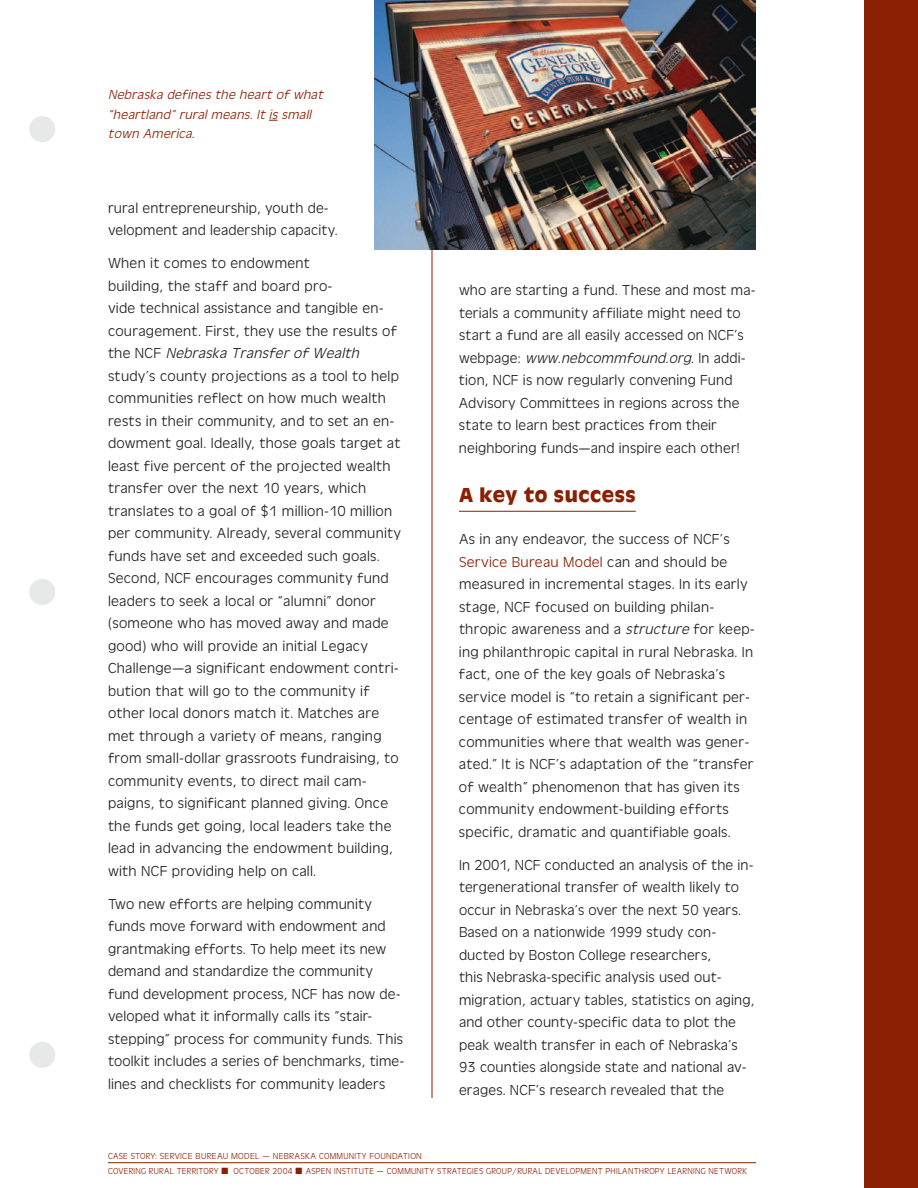
<style>
.page{position:relative;width:918px;height:1188px;background:#fff}
.page>*{position:absolute;margin:0;border:0;box-sizing:border-box;transform-origin:0 0}
.t1{font:700 21px "Antique Oli T";letter-spacing:.03em;color:#8a1f03}
.t2{font:15px/22.5px "Antique Oli T Ligh";letter-spacing:.015em;color:#231f20;scale:1.05 1}
.t3{font:15px/22.5px "Antique Oli T Ligh";letter-spacing:.015em;color:#231f20;scale:1.04 1}
.t4{font:italic 13.5px/19.5px "Antique Oli T Ligh";color:#8a1f03;scale:1.05 1}
.t5{font:9px/15px "Antique Oli T Ligh";letter-spacing:.03em;color:#8a1f03}
.s1{font-style:italic}
.s2{color:#8a1f03}
</style>
<div class="page">
<hr style="left:459px;top:511px;width:177px;height:1px;background:#8a1f03">
<div style="left:864px;top:0;width:54px;height:1188px;background:#8a1f03"></div>
<div style="left:29px;top:116px;width:26px;height:26px;background:#e7e8e8;border-radius:50%"></div>
<div style="left:29px;top:579px;width:26px;height:26px;background:#e7e8e8;border-radius:50%"></div>
<div style="left:29px;top:1042px;width:26px;height:26px;background:#e7e8e8;border-radius:50%"></div>
<hr style="left:432px;top:90px;width:1px;height:1008px;background:#8a1f03">
<hr style="left:108px;top:1162px;width:648px;height:1px;background:#8a1f03">
<img style="left:375px;top:0;width:380px;height:249px">
<p class="t4" style="left:108px;top:86px;width:209px">Nebraska defines the heart of what “heartland” rural means. It is small town America.</p>
<p class="t3" style="left:108px;top:197px;width:222px">rural entrepreneurship, youth de&shy;velopment and leadership capacity.</p>
<p class="t2" style="left:108px;top:253px;width:281px">When it comes to endowment<br>building, the staff and board pro-<br>vide technical assistance and tangible en&shy;couragement. First, they use the results of t h e N C F <span class="s1">Nebraska Transfer of Wealth </span>study’s county projections as a tool to help communities reflect on how much wealth rests in their community, and to set an en&shy;dowment goal. Ideally, those goals target at least five percent of the projected wealth transfer over the next 10 years, which translates to a goal of $1 million-10 million per community. Already, several community funds have set and exceeded such goals.<br>Second, NCF encourages community fund leaders to seek a local or “alumni” donor (someone who has moved away and made good) who will provide an initial Legacy Challenge—a significant endowment contri&shy;bution that will go to the community if other local donors match it. Matches are met through a variety of means, ranging from small-dollar grassroots fundraising, to community events, to direct mail cam&shy;paigns, to significant planned giving. Once the funds get going, local leaders take the lead in advancing the endowment building, with NCF providing help on call.</p>
<p class="t3" style="left:108px;top:893px;width:286px">Two new efforts are helping community funds move forward with endowment and grantmaking efforts. To help meet its new demand and standardize the community fund development process, NCF has now de&shy;veloped what it informally calls its “stair&shy;stepping” process for community funds. This toolkit includes a series of benchmarks, time&shy;lines and checklists for community leaders</p>
<p class="t3" style="left:459px;top:279px;width:287px">who are starting a fund. These and most ma&shy;terials a community affiliate might need to start a fund are all easily accessed on NCF’s w e b p a g e : <span class="s1">www.nebcommfound.org</span>. I n a d d i - tion, NCF is now regularly convening Fund Advisory Committees in regions across the state to learn best practices from their neighboring funds—and inspire each other!</p>
<h1 class="t1" style="left:459px;top:487px;width:178px">A key to success</h1>
<p class="t2" style="left:459px;top:528px;width:283px">As in any endeavor, the success of NCF’s <span class="s2">Service Bureau Model</span> can and should be measured in incremental stages. In its early stage, NCF focused on building philan&shy;thropic awareness and a <span class="s1">structure</span>for keep&shy;ing philanthropic capital in rural Nebraska. In fact, one of the key goals of Nebraska’s service model is “to retain a significant per&shy;centage of estimated transfer of wealth in communities where that wealth was gener&shy;ated.” It is NCF’s adaptation of the “transfer of wealth” phenomenon that has given its community endowment-building efforts specific, dramatic and quantifiable goals.</p>
<p class="t3" style="left:459px;top:854px;width:286px">In 2001, NCF conducted an analysis of the in&shy;tergenerational transfer of wealth likely to occur in Nebraska’s over the next 50 years.<br>Based on a nationwide 1999 study con&shy;ducted by Boston College researchers,<br>this Nebraska-specific analysis used out&shy;migration, actuary tables, statistics on aging, and other county-specific data to plot the peak wealth transfer in each of Nebraska’s 93 counties alongside state and national av&shy;erages. NCF’s research revealed that the</p>
<p class="t5" style="left:108px;top:1149px;width:641px">CASE STORY: SERVICE BUREAU MODEL — NEBRASKA COMMUNITY FOUNDATION<br>COVERING RURAL TERRITORY ■ OCTOBER 2004 ■ ASPEN INSTITUTE — COMMUNITY STRATEGIES GROUP/RURAL DEVELOPMENT PHILANTHROPY LEARNING NETWORK</p>
</div>
